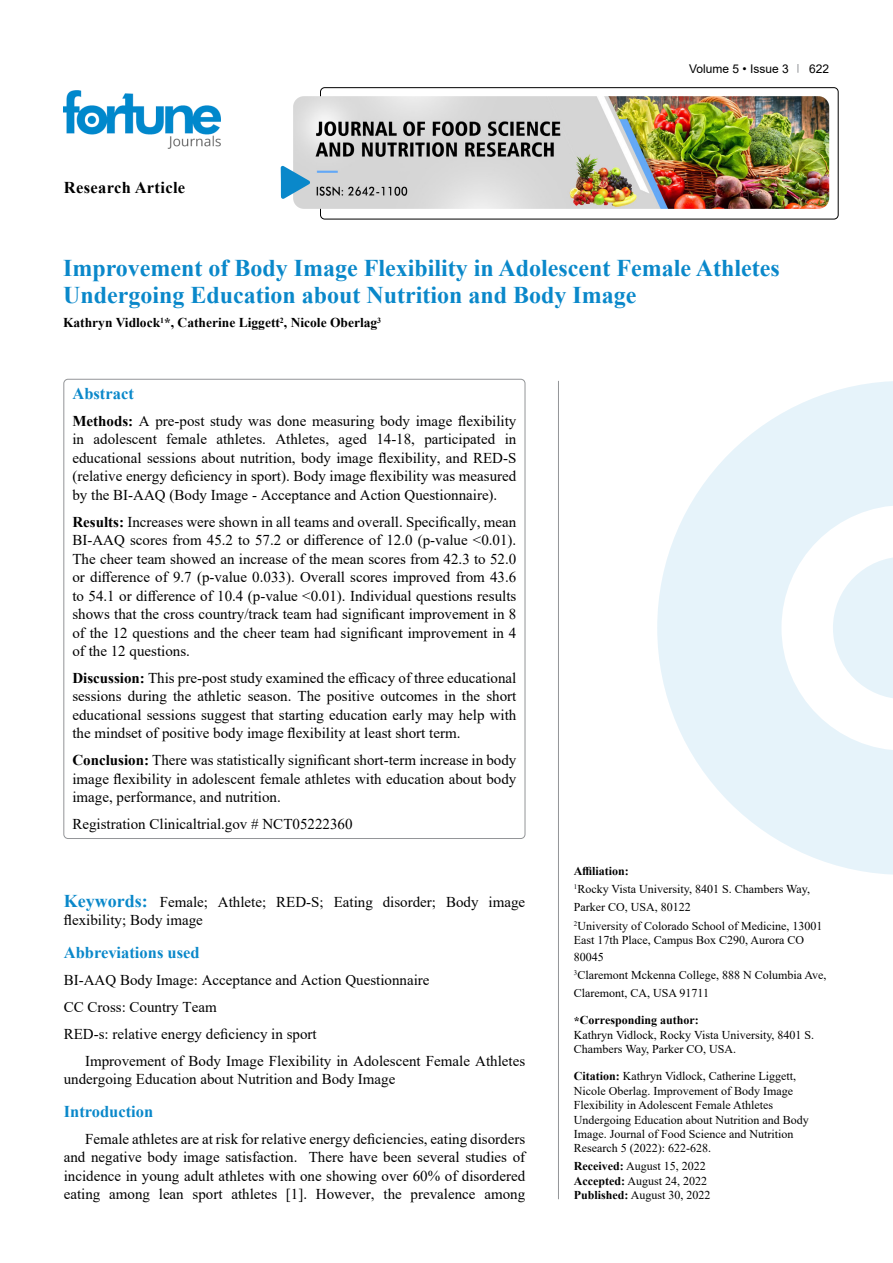
<style>
.page{position:relative;width:893px;height:1263px;background:#fff}
.page>*{position:absolute;margin:0;border:0;box-sizing:border-box;transform-origin:0 0}
.t1{font:700 24px/27px "Times New Roman";color:#0a88ca}
.t2{font:700 16.5px "Times New Roman";color:#0a88ca}
.t3{font:700 16.5px "Times New Roman";letter-spacing:.02em;color:#000}
.t4{font:15px/18.5px "Times New Roman";color:#000;text-align:justify}
.t5{font:700 13.5px "Times New Roman";color:#000}
.t6{font:12px/14.4px "Times New Roman";color:#000}
.t7{font:700 12px "Times New Roman";color:#000}
.t8{font:12px "Arial";color:#000}
.s1{font-weight:700}
.s2{font-weight:700;font-size:18px;color:#0a88ca}
</style>
<div class="page">
<div style="left:320px;top:87px;width:518px;height:132px;border:1px solid #000;border-radius:4px"></div>
<img style="left:64px;top:90px;width:157px;height:59px">
<img style="left:293px;top:96px;width:536px;height:113px">
<svg style="left:281px;top:166px;width:29px;height:33px"></svg>
<svg style="left:657px;top:381px;width:236px;height:494px;fill:#e6f3fa"></svg>
<svg style="left:833px;top:557px;width:60px;height:142px"></svg>
<hr style="left:558px;top:381px;width:1px;height:818px;background:#939598">
<p class="t3" style="left:64px;top:175px;width:123px">Research Article</p>
<p class="t8" style="left:689px;top:60px;width:101px">Volume 5 • Issue 3</p>
<p class="t8" style="left:809px;top:60px;width:22px">622</p>
<h1 class="t1" style="left:63px;top:254px;width:718px">Improvement of Body Image Flexibility in Adolescent Female Athletes<br>Undergoing Education about Nutrition and Body Image</h1>
<p class="t5" style="left:63px;top:313px;width:320px">Kathryn Vidlock<sup>1</sup>*, Catherine Liggett<sup>2</sup>, Nicole Oberlag<sup>3</sup></p>
<p class="t2" style="left:72px;top:382px;width:63px">Abstract</p>
<p class="t4" style="left:72px;top:411px;width:445px"><span class="s1">Methods:</span> A pre-post study was done measuring body image flexibility in adolescent female athletes. Athletes, aged 14-18, participated in educational sessions about nutrition, body image flexibility, and RED-S (relative energy deficiency in sport). Body image flexibility was measured by the BI-AAQ (Body Image - Acceptance and Action Questionnaire).</p>
<p class="t4" style="left:72px;top:512px;width:445px"><span class="s1">Results:</span> Increases were shown in all teams and overall. Specifically, mean BI-AAQ scores from 45.2 to 57.2 or difference of 12.0 (p-value &lt;0.01).<br>The cheer team showed an increase of the mean scores from 42.3 to 52.0 or difference of 9.7 (p-value 0.033). Overall scores improved from 43.6 to 54.1 or difference of 10.4 (p-value &lt;0.01). Individual questions results shows that the cross country/track team had significant improvement in 8 of the 12 questions and the cheer team had significant improvement in 4 of the 12 questions.</p>
<p class="t4" style="left:72px;top:668px;width:445px"><span class="s1">Discussion:</span> This pre-post study examined the efficacy of three educational sessions during the athletic season. The positive outcomes in the short educational sessions suggest that starting education early may help with the mindset of positive body image flexibility at least short term.</p>
<p class="t4" style="left:72px;top:750px;width:445px"><span class="s1">Conclusion:</span> There was statistically significant short-term increase in body image flexibility in adolescent female athletes with education about body image, performance, and nutrition.</p>
<p class="t4" style="left:72px;top:814px;width:282px">Registration Clinicaltrial.gov # NCT05222360</p>
<p class="t4" style="left:64px;top:892px;width:463px"><span class="s2">Keywords:</span> Female; Athlete; RED-S; Eating disorder; Body image flexibility; Body image</p>
<p class="t2" style="left:64px;top:941px;width:137px">Abbreviations used</p>
<p class="t4" style="left:64px;top:966px;width:367px;line-height:27px;text-align:left">BI-AAQ Body Image: Acceptance and Action Questionnaire<br>CC Cross: Country Team<br>RED-s: relative energy deficiency in sport</p>
<p class="t4" style="left:64px;top:1051px;width:463px;text-indent:21px">Improvement of Body Image Flexibility in Adolescent Female Athletes undergoing Education about Nutrition and Body Image</p>
<p class="t2" style="left:64px;top:1099px;width:91px">Introduction</p>
<p class="t4" style="left:64px;top:1129px;width:463px;text-indent:21px">Female athletes are at risk for relative energy deficiencies, eating disorders and negative body image satisfaction. There have been several studies of incidence in young adult athletes with one showing over 60% of disordered eating among lean sport athletes [1]. However, the prevalence among</p>
<p class="t6" style="left:574px;top:861px;width:250px;line-height:18.5px"><span class="s1">Affiliation:<br></span><sup>1</sup>Rocky Vista University, 8401 S. Chambers Way, Parker CO, USA, 80122<br><sup>2</sup>University of Colorado School of Medicine, 13001</p>
<p class="t6" style="left:574px;top:931px;width:232px;line-height:16.4px">East 17th Place, Campus Box C290, Aurora CO<br>80045</p>
<p class="t6" style="left:574px;top:965px;width:254px;line-height:18.5px"><sup>3</sup>Claremont Mckenna College, 888 N Columbia Ave,<br>Claremont, CA, USA 91711</p>
<p class="t7" style="left:574px;top:1012px;width:126px">*Corresponding author:</p>
<p class="t6" style="left:574px;top:1027px;width:242px">Kathryn Vidlock, Rocky Vista University, 8401 S.<br>Chambers Way, Parker CO, USA.</p>
<p class="t6" style="left:574px;top:1069px;width:236px"><span class="s1">Citation:</span> Kathryn Vidlock, Catherine Liggett, Nicole Oberlag. Improvement of Body Image Flexibility in Adolescent Female Athletes Undergoing Education about Nutrition and Body Image. Journal of Food Science and Nutrition Research 5 (2022): 622-628.</p>
<p class="t6" style="left:574px;top:1159px;width:138px"><span class="s1">Received:</span> August 15, 2022<br><span class="s1">Accepted:</span> August 24, 2022<br><span class="s1">Published:</span> August 30, 2022</p>
</div>
